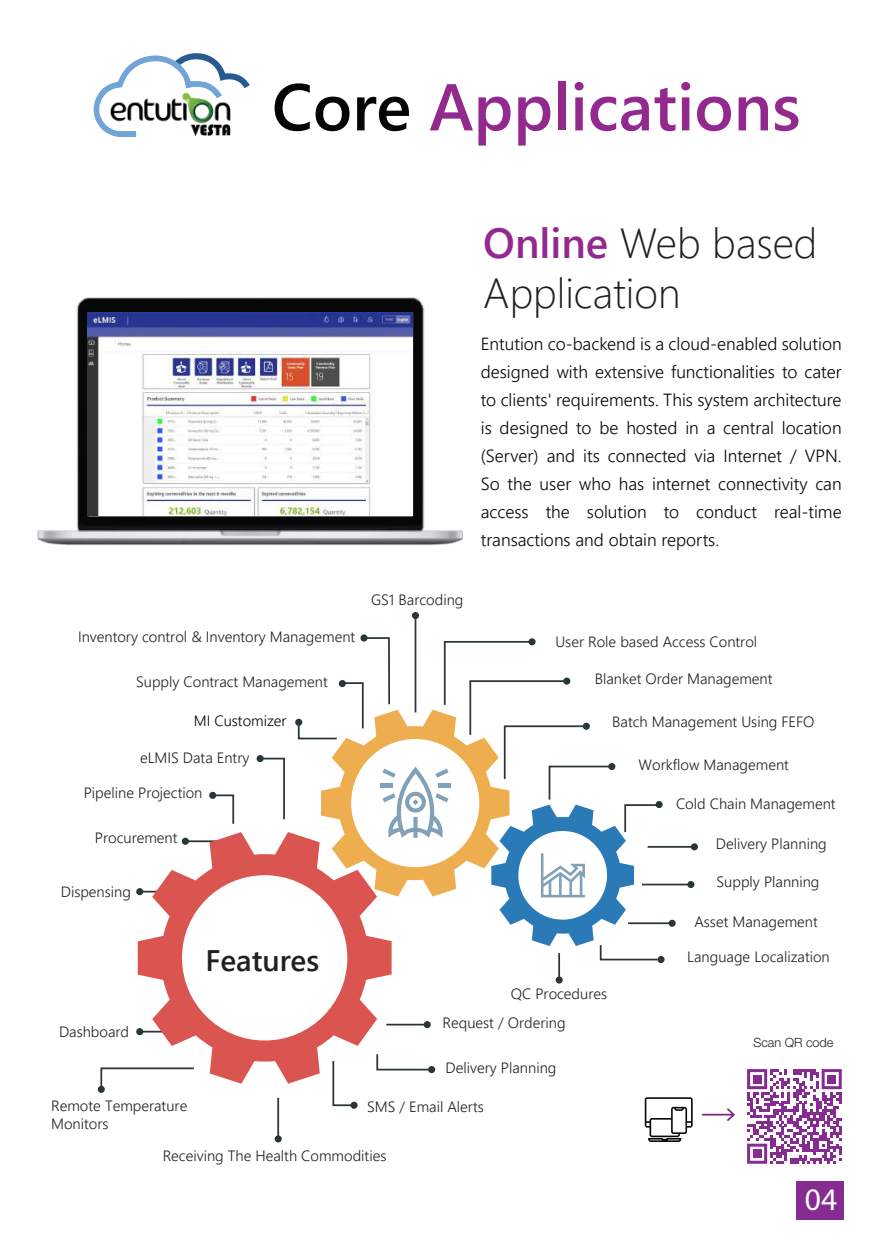
<style>
.page{position:relative;width:882px;height:1260px;background:#fff}
.page>*{position:absolute;margin:0;border:0;box-sizing:border-box;transform-origin:0 0}
.t1{font:600 65.98px "Segoe UI";color:#93298e}
.t2{font:300 42px/50.4px "Segoe UI";color:#231f20}
.t3{font:31.5px "Myriad Pro";color:#fff}
.t4{font:600 29.75px "Segoe UI";color:#231f20}
.t5{font:300 17.5px/28px "Segoe UI";color:#050504;text-align:justify}
.t6{font:300 14.88px/17.8px "Segoe UI";color:#231f20}
.t7{font:300 14.88px "Segoe UI";color:#050504}
.t8{font:12.78px "Helvetica Neue LT 45 Lt";color:#211e1e}
.s1{color:#050504}
.s2{font-weight:600;color:#93298e}
</style>
<div class="page">
<svg style="left:136px;top:1028px;width:2px;height:7px"></svg>
<svg style="left:136px;top:888px;width:2px;height:7px"></svg>
<svg style="left:93px;top:53px;width:157px;height:83px"></svg>
<img style="left:100px;top:83px;width:122px;height:54px">
<img style="left:37px;top:297px;width:426px;height:249px">
<img style="left:87px;top:312px;width:326px;height:204px">
<svg style="left:138px;top:832px;width:254px;height:252px"></svg>
<hr style="left:642px;top:884px;width:48px;height:1px;background:#293539">
<svg style="left:687px;top:881px;width:8px;height:8px"></svg>
<hr style="left:647px;top:846px;width:45px;height:2px;background:#293539">
<svg style="left:690px;top:843px;width:8px;height:8px"></svg>
<svg style="left:295px;top:634px;width:381px;height:330px"></svg>
<svg style="left:256px;top:755px;width:29px;height:65px"></svg>
<svg style="left:209px;top:791px;width:26px;height:33px"></svg>
<hr style="left:415px;top:616px;width:1px;height:97px;background:#293539">
<svg style="left:412px;top:612px;width:7px;height:8px"></svg>
<hr style="left:558px;top:953px;width:2px;height:27px;background:#293539">
<svg style="left:555px;top:976px;width:8px;height:8px"></svg>
<hr style="left:386px;top:1024px;width:40px;height:2px;background:#293539">
<svg style="left:423px;top:1021px;width:8px;height:8px"></svg>
<svg style="left:375px;top:1052px;width:61px;height:22px"></svg>
<svg style="left:332px;top:1059px;width:26px;height:50px"></svg>
<hr style="left:277px;top:1098px;width:2px;height:40px;background:#293539">
<svg style="left:274px;top:1135px;width:8px;height:8px"></svg>
<svg style="left:97px;top:1067px;width:99px;height:26px"></svg>
<div style="left:796px;top:1182px;width:48px;height:38px;background:#862b91"></div>
<svg style="left:645px;top:1097px;width:48px;height:45px"></svg>
<hr style="left:702px;top:1114px;width:32px;height:2px;background:#7b2777">
<svg style="left:725px;top:1108px;width:10px;height:13px"></svg>
<svg style="left:747px;top:1069px;width:95px;height:95px"></svg>
<div style="left:753px;top:1075px;width:8px;height:8px;background:#862b91"></div>
<div style="left:827px;top:1075px;width:9px;height:8px;background:#862b91"></div>
<div style="left:753px;top:1149px;width:8px;height:9px;background:#862b91"></div>
<h1 class="t1" style="left:272px;top:45px;width:530px"><span class="s1">Core</span> Applications</h1>
<h2 class="t2" style="left:483px;top:213px;width:336px"><span class="s2">Online</span> Web based<br>Application</h2>
<p class="t5" style="left:481px;top:328px;width:362px">Entution co-backend is a cloud-enabled solution designed with extensive functionalities to cater to clients' requirements. This system architecture is designed to be hosted in a central location (Server) and its connected via Internet / VPN.<br>So the user who has internet connectivity can access the solution to conduct real-time transactions and obtain reports.</p>
<p class="t6" style="left:78px;top:626px;width:279px">Inventory control &amp; Inventory Management</p>
<p class="t6" style="left:136px;top:672px;width:193px">Supply Contract Management</p>
<p class="t7" style="left:194px;top:707px;width:94px">MI Customizer</p>
<p class="t6" style="left:140px;top:747px;width:111px">eLMIS Data Entry</p>
<p class="t6" style="left:84px;top:782px;width:120px">Pipeline Projection</p>
<p class="t6" style="left:95px;top:828px;width:84px">Procurement</p>
<p class="t6" style="left:61px;top:881px;width:72px">Dispensing</p>
<p class="t6" style="left:59px;top:1021px;width:72px">Dashboard</p>
<h3 class="t4" style="left:205px;top:932px;width:115px">Features</h3>
<p class="t6" style="left:51px;top:1096px;width:138px">Remote Temperature<br>Monitors</p>
<p class="t6" style="left:371px;top:589px;width:94px">GS1 Barcoding</p>
<p class="t6" style="left:555px;top:631px;width:203px">User Role based Access Control</p>
<p class="t6" style="left:595px;top:669px;width:179px">Blanket Order Management</p>
<p class="t6" style="left:612px;top:711px;width:204px">Batch Management Using FEFO</p>
<p class="t6" style="left:638px;top:754px;width:152px">Workflow Management</p>
<p class="t6" style="left:676px;top:794px;width:161px">Cold Chain Management</p>
<p class="t6" style="left:716px;top:833px;width:112px">Delivery Planning</p>
<p class="t6" style="left:717px;top:871px;width:104px">Supply Planning</p>
<p class="t6" style="left:694px;top:911px;width:125px">Asset Management</p>
<p class="t6" style="left:511px;top:984px;width:98px">QC Procedures</p>
<p class="t6" style="left:687px;top:946px;width:144px">Language Localization</p>
<p class="t6" style="left:443px;top:1013px;width:124px">Request / Ordering</p>
<p class="t6" style="left:446px;top:1057px;width:112px">Delivery Planning</p>
<p class="t6" style="left:367px;top:1096px;width:118px">SMS / Email Alerts</p>
<p class="t8" style="left:753px;top:1035px;width:82px">Scan QR code</p>
<p class="t6" style="left:163px;top:1145px;width:225px">Receiving The Health Commodities</p>
<h3 class="t3" style="left:805px;top:1180px;width:34px">04</h3>
</div>
